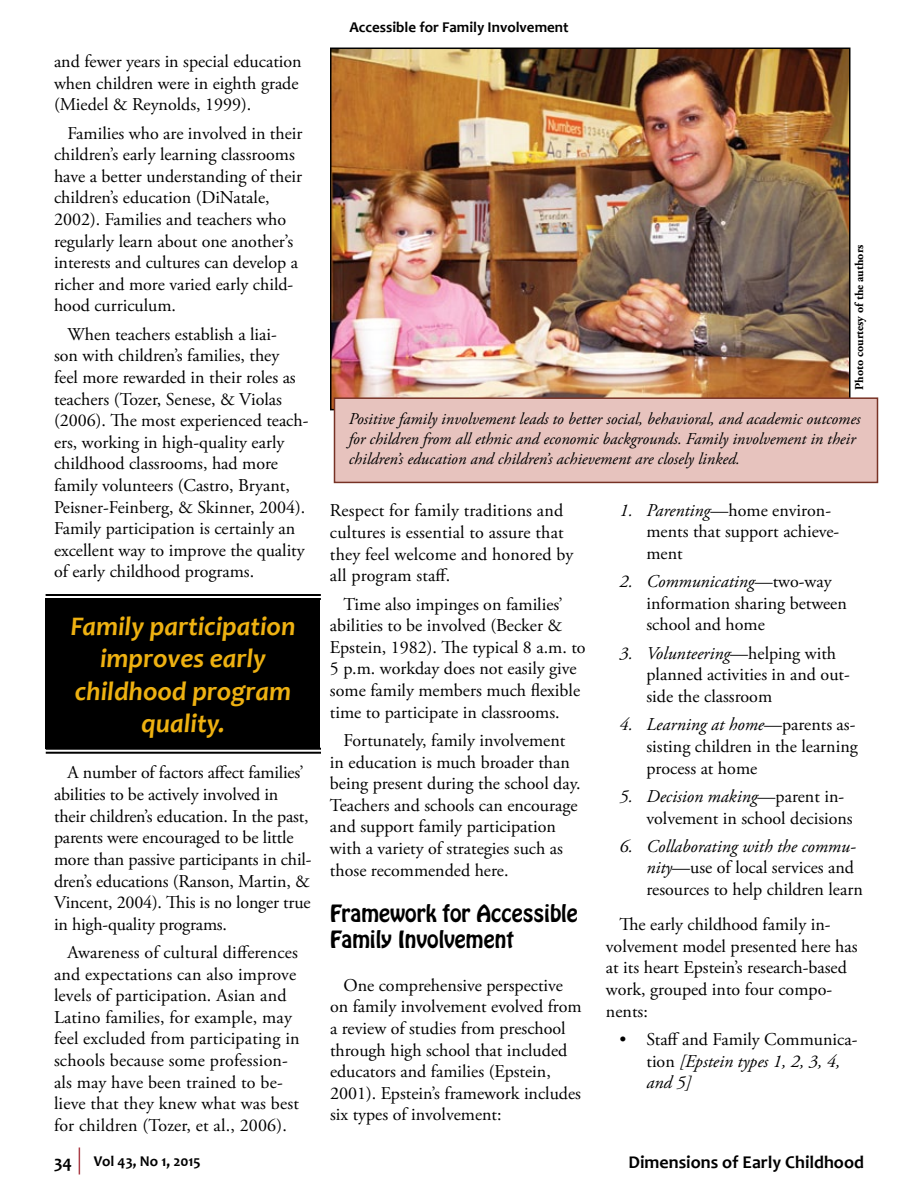
<style>
.page{position:relative;width:918px;height:1188px;background:#fff}
.page>*{position:absolute;margin:0;border:0;box-sizing:border-box;transform-origin:0 0}
.t1{font:italic 700 27px/32.4px "Candara";color:#eeb111;text-align:center}
.t2{font:21px/25.2px "Hobo Std";color:#000}
.t3{font:18px/21.6px "Adobe Garamond Pro";color:#000}
.t4{font:700 18px "Candara";color:#000}
.t5{font:italic 16.5px/19.8px "Adobe Garamond Pro";color:#000}
.t6{font:700 15px "Candara";color:#000}
.t7{font:700 12px "Adobe Garamond Pro";color:#000}
.s1{font-style:italic}
.s2{font-size:18px}
</style>
<div class="page">
<svg style="left:79px;top:1148px;width:1px;height:26px"></svg>
<div style="left:46px;top:598px;width:274px;height:151px;background:#000"></div>
<hr style="left:46px;top:594px;width:275px;height:2px;background:#000">
<hr style="left:46px;top:598px;width:275px;height:2px;background:#000">
<hr style="left:46px;top:748px;width:275px;height:2px;background:#000">
<hr style="left:46px;top:752px;width:275px;height:2px;background:#000">
<img style="left:333px;top:51px;width:514px;height:356px">
<div style="left:334px;top:398px;width:544px;height:84px;background:#e7c3be"></div>
<div style="left:334px;top:397px;width:544px;height:86px;border:2px solid #773225"></div>
<p class="t3" style="left:54px;top:51px;width:249px">and fewer years in special education when children were in eighth grade (Miedel &amp; Reynolds, 1999).</p>
<p class="t3" style="left:54px;top:123px;width:250px;text-indent:14px">Families who are involved in their children’s early learning classrooms have a better understanding of their children’s education (DiNatale, 2002). Families and teachers who regularly learn about one another’s interests and cultures can develop a richer and more varied early child&shy;hood curriculum.</p>
<p class="t3" style="left:54px;top:324px;width:256px;text-indent:14px">When teachers establish a liai-<br>son with children’s families, they<br>feel more rewarded in their roles as teachers (Tozer, Senese, &amp; Violas (2006). The most experienced teach&shy;ers, working in high-quality early childhood classrooms, had more family volunteers (Castro, Bryant, Peisner-Feinberg, &amp; Skinner, 2004).<br>Family participation is certainly an excellent way to improve the quality of early childhood programs.</p>
<h1 class="t1" style="left:70px;top:609px;width:226px">Family participation improves early childhood program quality.</h1>
<p class="t3" style="left:54px;top:763px;width:259px;text-indent:14px">A number of factors affect families’ abilities to be actively involved in their children’s education. In the past, parents were encouraged to be little more than passive participants in chil&shy;dren’s educations (Ranson, Martin, &amp; Vincent, 2004). This is no longer true in high-quality programs.</p>
<p class="t3" style="left:54px;top:942px;width:247px;text-indent:14px">Awareness of cultural differences and expectations can also improve levels of participation. Asian and Latino families, for example, may feel excluded from participating in schools because some profession&shy;als may have been trained to be&shy;lieve that they knew what was best for children (Tozer, et al., 2006).</p>
<p class="t6" style="left:349px;top:18px;width:221px">Accessible for Family Involvement</p>
<p class="t7" style="left:853px;top:390px;width:147px;rotate:-90deg">Photo courtesy of the authors</p>
<p class="t5" style="left:349px;top:410px;width:513px">Positive family involvement leads to better social, behavioral, and academic outcomes for children from all ethnic and economic backgrounds. Family involvement in their children’s education and children’s achievement are closely linked.</p>
<p class="t3" style="left:330px;top:501px;width:245px">Respect for family traditions and cultures is essential to assure that they feel welcome and honored by all program staff.</p>
<p class="t3" style="left:330px;top:594px;width:257px;text-indent:14px">Time also impinges on families’ abilities to be involved (Becker &amp; Epstein, 1982). The typical 8 a.m. to 5 p.m. workday does not easily give some family members much flexible time to participate in classrooms.</p>
<p class="t3" style="left:330px;top:730px;width:252px;text-indent:14px">Fortunately, family involvement in education is much broader than being present during the school day.<br>Teachers and schools can encourage and support family participation with a variety of strategies such as those recommended here.</p>
<p class="t2" style="left:330px;top:901px;width:249px">Framework for Accessible<br>Family Involvement</p>
<p class="t3" style="left:330px;top:975px;width:253px;text-indent:14px">One comprehensive perspective on family involvement evolved from a review of studies from preschool through high school that included educators and families (Epstein, 2001). Epstein’s framework includes six types of involvement:</p>
<p class="t3" style="left:646px;top:500px;width:194px;text-indent:-27px"><span class="s1">1. Parenting</span>—home environ&shy;ments that support achieve&shy;ment</p>
<p class="t3" style="left:646px;top:571px;width:202px;text-indent:-27px"><span class="s1">2. Communicating</span>—two-way information sharing between school and home</p>
<p class="t3" style="left:646px;top:643px;width:205px;text-indent:-27px"><span class="s1">3. Volunteering</span>—helping with planned activities in and out&shy;side the classroom</p>
<p class="t3" style="left:646px;top:715px;width:213px;text-indent:-27px"><span class="s1">4. Learning at home</span>—parents as&shy;sisting children in the learning process at home</p>
<p class="t3" style="left:646px;top:786px;width:208px;text-indent:-27px"><span class="s1">5. Decision making</span>—parent in&shy;volvement in school decisions</p>
<p class="t3" style="left:646px;top:836px;width:218px;text-indent:-27px"><span class="s1">6. Collaborating with the commu&shy;nity</span>—use of local services and resources to help children learn</p>
<p class="t3" style="left:606px;top:914px;width:253px;text-indent:14px">The early childhood family in&shy;volvement model presented here has at its heart Epstein’s research-based work, grouped into four compo&shy;nents:</p>
<p class="t3" style="left:646px;top:1029px;width:212px;text-indent:-27px">• Staff and Family Communica&shy;tion <span class="s1">[Epstein types 1, 2, 3, 4, and 5]</span></p>
<p class="t6" style="left:54px;top:1152px;width:148px"><span class="s2">34</span> Vol 43, No 1, 2015</p>
<p class="t4" style="left:629px;top:1150px;width:237px">Dimensions of Early Childhood</p>
</div>
